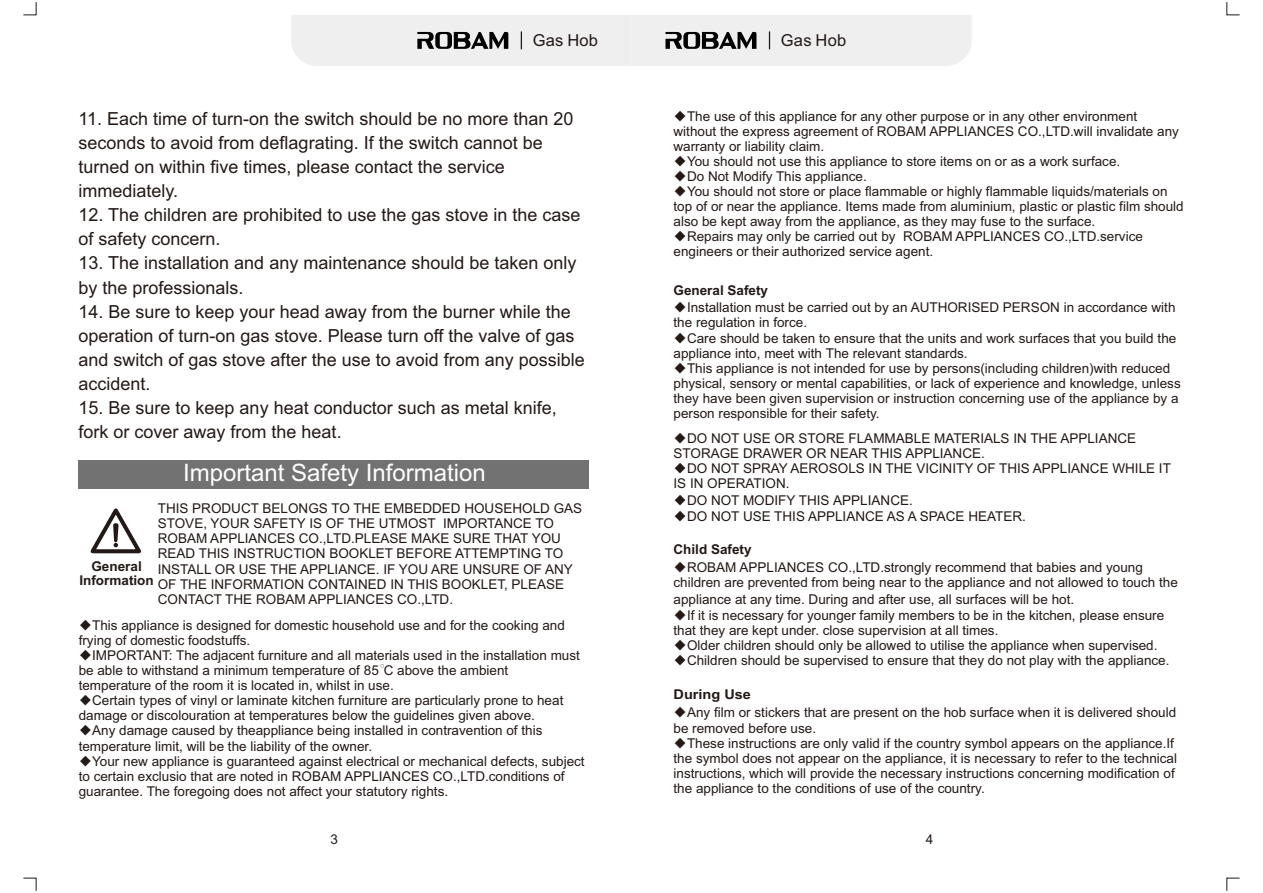
<style>
.page{position:relative;width:1263px;height:893px;background:#fff}
.page>*{position:absolute;margin:0;border:0;box-sizing:border-box;transform-origin:0 0}
.t1{font:24px "Arial";color:#fff}
.t2{font:18px/24.2px "Arial";color:#231916}
.t3{font:16.5px "Arial";letter-spacing:.015em;color:#231916}
.t4{font:13.5px/15.1px "Arial";color:#231916}
.t5{font:700 13.5px/13.5px "Arial";color:#231916;text-align:center}
.t6{font:700 13.5px "Arial";color:#231916;scale:1.08 1}
.s1{font-family:"Sim Sun"}
.s2{font-family:"FZLTCXHJW GB1 0"}
.s3{font-family:"Arial Unicode MS"}
</style>
<div class="page">
<div style="left:79px;top:460px;width:510px;height:29px;background:#727272"></div>
<svg style="left:90px;top:508px;width:51px;height:46px"></svg>
<svg style="left:291px;top:15px;width:681px;height:51px"></svg>
<svg style="left:23px;top:2px;width:13px;height:13px"></svg>
<svg style="left:1226px;top:2px;width:14px;height:13px"></svg>
<svg style="left:23px;top:878px;width:13px;height:13px"></svg>
<svg style="left:1226px;top:878px;width:14px;height:13px"></svg>
<p class="t3" style="left:533px;top:34px;width:67px">Gas Hob</p>
<p class="t3" style="left:781px;top:34px;width:67px">Gas Hob</p>
<h2 class="t2" style="left:79px;top:108px;width:496px">11. Each time of turn-on the switch should be no more than 20 seconds to avoid from deflagrating. If the switch cannot be turned on within five times, please contact the service immediately.</h2>
<h2 class="t2" style="left:79px;top:204px;width:503px">12. The children are prohibited to use the gas stove in the case of safety concern.</h2>
<h2 class="t2" style="left:79px;top:253px;width:499px">13. The installation and any maintenance should be taken only by the professionals.</h2>
<h2 class="t2" style="left:79px;top:301px;width:508px">14. Be sure to keep your head away from the burner while the operation of turn-on gas stove. Please turn off the valve of gas and switch of gas stove after the use to avoid from any possible accident.</h2>
<h2 class="t2" style="left:79px;top:397px;width:480px">15. Be sure to keep any heat conductor such as metal knife, fork or cover away from the heat.</h2>
<h1 class="t1" style="left:183px;top:464px;width:304px">Important Safety Information</h1>
<p class="t4" style="left:158px;top:502px;width:426px">THIS PRODUCT BELONGS TO THE EMBEDDED HOUSEHOLD GAS STOVE, YOUR SAFETY IS OF THE UTMOST IMPORTANCE TO ROBAM APPLIANCES CO.,LTD.PLEASE MAKE SURE THAT YOU READ THIS INSTRUCTION BOOKLET BEFORE ATTEMPTING TO INSTALL OR USE THE APPLIANCE. IF YOU ARE UNSURE OF ANY OF THE INFORMATION CONTAINED IN THIS BOOKLET, PLEASE CONTACT THE ROBAM APPLIANCES CO.,LTD.</p>
<p class="t5" style="left:79px;top:561px;width:76px">General<br>Information</p>
<p class="t4" style="left:79px;top:618px;width:488px"><span class="s1">◆</span>This appliance is designed for domestic household use and for the cooking and frying of domestic foodstuffs.</p>
<p class="t4" style="left:79px;top:649px;width:503px"><span class="s1">◆</span>IMPORTANT: The adjacent furniture and all materials used in the installation must be able to withstand a minimum temperature of 85<span class="s2">°</span>C above the ambient temperature of the room it is located in, whilst in use.</p>
<p class="t4" style="left:79px;top:694px;width:486px"><span class="s1">◆</span>Certain types of vinyl or laminate kitchen furniture are particularly prone to heat damage or discolouration at temperatures below the guidelines given above.</p>
<p class="t4" style="left:79px;top:724px;width:465px"><span class="s1">◆</span>Any damage caused by theappliance being installed in contravention of this temperature limit, will be the liability of the owner.</p>
<p class="t4" style="left:79px;top:754px;width:507px"><span class="s1">◆</span>Your new appliance is guaranteed against electrical or mechanical defects, subject to certain exclusio that are noted in ROBAM APPLIANCES CO.,LTD.conditions of guarantee. The foregoing does not affect your statutory rights.</p>
<p class="t4" style="left:673px;top:110px;width:507px"><span class="s1">◆</span>The use of this appliance for any other purpose or in any other environment without the express agreement of ROBAM APPLIANCES CO.,LTD.will invalidate any warranty or liability claim.</p>
<p class="t4" style="left:673px;top:155px;width:448px"><span class="s1">◆</span>You should not use this appliance to store items on or as a work surface.</p>
<p class="t4" style="left:673px;top:170px;width:195px"><span class="s1">◆</span>Do Not Modify This appliance.</p>
<p class="t4" style="left:673px;top:185px;width:512px"><span class="s1">◆</span>You should not store or place flammable or highly flammable liquids/materials on top of or near the appliance. Items made from aluminium, plastic or plastic film should also be kept away from the appliance, as they may fuse to the surface.</p>
<p class="t4" style="left:673px;top:230px;width:471px"><span class="s1">◆</span>Repairs may only be carried out by ROBAM APPLIANCES CO.,LTD.service engineers or their authorized service agent.</p>
<p class="t5" style="left:673px;top:284px;width:96px">General Safety</p>
<p class="t4" style="left:673px;top:301px;width:503px"><span class="s1">◆</span>Installation must be carried out by an AUTHORISED PERSON in accordance with the regulation in force.</p>
<p class="t4" style="left:673px;top:331px;width:504px"><span class="s1">◆</span>Care should be taken to ensure that the units and work surfaces that you build the appliance into, meet with The relevant standards.</p>
<p class="t4" style="left:673px;top:362px;width:509px"><span class="s1">◆</span>This appliance is not intended for use by persons(including children)with reduced physical, sensory or mental capabilities, or lack of experience and knowledge, unless they have been given supervision or instruction concerning use of the appliance by a person responsible for their safety.</p>
<p class="t4" style="left:673px;top:432px;width:464px"><span class="s1">◆</span>DO NOT USE OR STORE FLAMMABLE MATERIALS IN THE APPLIANCE<br>STORAGE DRAWER OR NEAR THIS APPLIANCE.</p>
<p class="t4" style="left:673px;top:462px;width:499px"><span class="s1">◆</span>DO NOT SPRAY AEROSOLS IN THE VICINITY OF THIS APPLIANCE WHILE IT<br>IS IN OPERATION.</p>
<p class="t4" style="left:673px;top:494px;width:241px"><span class="s1">◆</span>DO NOT MODIFY THIS APPLIANCE<span class="s3">.</span></p>
<p class="t4" style="left:673px;top:510px;width:354px"><span class="s1">◆</span>DO NOT USE THIS APPLIANCE AS A SPACE HEATER.</p>
<p class="t5" style="left:673px;top:543px;width:80px">Child Safety</p>
<p class="t4" style="left:673px;top:560px;width:506px"><span class="s1">◆</span>ROBAM APPLIANCES CO.,LTD.strongly recommend that babies and young children are prevented from being near to the appliance and not allowed to touch the</p>
<p class="t4" style="left:673px;top:593px;width:402px">appliance at any time. During and after use<span class="s3">,</span> all surfaces will be hot.</p>
<p class="t4" style="left:673px;top:609px;width:492px"><span class="s1">◆</span>If it is necessary for younger family members to be in the kitchen, please ensure that they are kept under. close supervision at all times.</p>
<p class="t4" style="left:673px;top:639px;width:485px"><span class="s1">◆</span>Older children should only be allowed to utilise the appliance when supervised.</p>
<p class="t4" style="left:673px;top:654px;width:498px"><span class="s1">◆</span>Children should be supervised to ensure that they do not play with the appliance.</p>
<p class="t6" style="left:673px;top:689px;width:73px">During Use</p>
<p class="t4" style="left:673px;top:706px;width:504px"><span class="s1">◆</span>Any film or stickers that are present on the hob surface when it is delivered should be removed before use.</p>
<p class="t4" style="left:673px;top:736px;width:505px"><span class="s1">◆</span>These instructions are only valid if the country symbol appears on the appliance.If the symbol does not appear on the appliance, it is necessary to refer to the technical instructions, which will provide the necessary instructions concerning modification of the appliance to the conditions of use of the country.</p>
<p class="t4" style="left:330px;top:833px;width:9px">3</p>
<p class="t4" style="left:926px;top:833px;width:9px">4</p>
</div>
